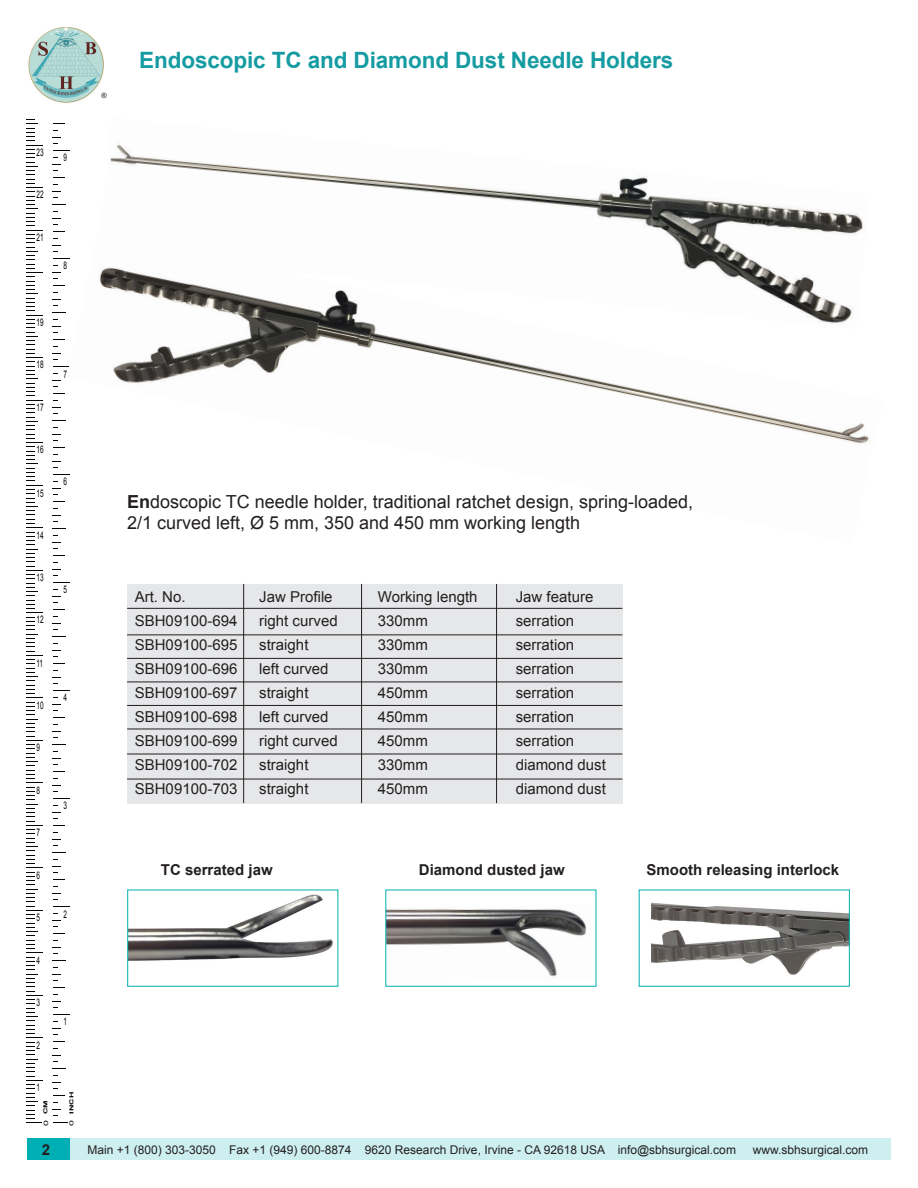
<style>
.page{position:relative;width:918px;height:1188px;background:#fff}
.page>*{position:absolute;margin:0;border:0;box-sizing:border-box;transform-origin:0 0}
.t1{font:700 22.5px "Arial";letter-spacing:-.005em;color:#159ba2}
.t2{font:18px/21.6px "Arial";color:#231f20}
.t3{font:15px "Arial";color:#231f20}
.t4{font:700 15px "Arial";color:#231f20}
.t5{font:12px "Arial";color:#231f20}
.t6{font:10.5px "Arial";color:#050504;scale:.61 1}
.t7{font:7.2px "Arial";color:#231f20}
.t8{font:6.15px "Arial";color:#050504;scale:1.73 1}
.t9{font:700 5.55px "Arial";color:#050504;scale:1.63 1}
.t10{font:5.55px "Arial";color:#050504;scale:1.89 1}
.s1{font-weight:700}
</style>
<div class="page">
<div style="left:27px;top:1138px;width:864px;height:22px;background:#cdeff0"></div>
<div style="left:27px;top:1138px;width:43px;height:22px;background:#00afb3"></div>
<svg style="left:53px;top:1122px;width:14px;height:1px"></svg>
<svg style="left:53px;top:1055px;width:8px;height:7px"></svg>
<svg style="left:53px;top:1028px;width:8px;height:7px"></svg>
<svg style="left:53px;top:1068px;width:13px;height:1px"></svg>
<svg style="left:53px;top:1014px;width:17px;height:1px"></svg>
<svg style="left:53px;top:960px;width:13px;height:1px"></svg>
<svg style="left:53px;top:906px;width:17px;height:1px"></svg>
<svg style="left:53px;top:839px;width:8px;height:7px"></svg>
<svg style="left:53px;top:852px;width:13px;height:1px"></svg>
<svg style="left:53px;top:798px;width:17px;height:1px"></svg>
<svg style="left:53px;top:731px;width:8px;height:7px"></svg>
<svg style="left:53px;top:744px;width:13px;height:1px"></svg>
<svg style="left:53px;top:690px;width:17px;height:1px"></svg>
<svg style="left:53px;top:623px;width:8px;height:7px"></svg>
<svg style="left:53px;top:636px;width:13px;height:1px"></svg>
<svg style="left:53px;top:582px;width:17px;height:1px"></svg>
<svg style="left:53px;top:569px;width:8px;height:7px"></svg>
<svg style="left:53px;top:542px;width:8px;height:7px"></svg>
<svg style="left:53px;top:515px;width:8px;height:7px"></svg>
<svg style="left:53px;top:488px;width:8px;height:7px"></svg>
<svg style="left:53px;top:528px;width:13px;height:1px"></svg>
<svg style="left:53px;top:474px;width:14px;height:1px"></svg>
<svg style="left:53px;top:407px;width:8px;height:7px"></svg>
<svg style="left:53px;top:380px;width:8px;height:7px"></svg>
<svg style="left:53px;top:420px;width:13px;height:1px"></svg>
<svg style="left:53px;top:366px;width:14px;height:1px"></svg>
<svg style="left:53px;top:353px;width:8px;height:7px"></svg>
<svg style="left:53px;top:326px;width:8px;height:7px"></svg>
<svg style="left:53px;top:299px;width:8px;height:7px"></svg>
<svg style="left:53px;top:272px;width:8px;height:7px"></svg>
<svg style="left:53px;top:312px;width:13px;height:1px"></svg>
<svg style="left:53px;top:258px;width:14px;height:1px"></svg>
<svg style="left:53px;top:245px;width:8px;height:7px"></svg>
<svg style="left:53px;top:218px;width:8px;height:7px"></svg>
<svg style="left:53px;top:191px;width:8px;height:7px"></svg>
<svg style="left:53px;top:164px;width:8px;height:7px"></svg>
<svg style="left:53px;top:204px;width:13px;height:1px"></svg>
<svg style="left:53px;top:150px;width:17px;height:1px"></svg>
<img style="left:28px;top:27px;width:76px;height:76px">
<img style="left:651px;top:902px;width:197px;height:73px">
<div style="left:127px;top:584px;width:495px;height:219px;background:#e6e7e9"></div>
<hr style="left:243px;top:584px;width:1px;height:219px;background:#231f20">
<hr style="left:361px;top:584px;width:1px;height:219px;background:#231f20">
<hr style="left:496px;top:584px;width:1px;height:219px;background:#231f20">
<hr style="left:127px;top:608px;width:495px;height:1px;background:#231f20">
<hr style="left:127px;top:635px;width:495px;height:1px;background:#231f20">
<hr style="left:127px;top:658px;width:495px;height:1px;background:#231f20">
<hr style="left:127px;top:682px;width:495px;height:1px;background:#231f20">
<hr style="left:127px;top:705px;width:495px;height:1px;background:#231f20">
<hr style="left:127px;top:729px;width:495px;height:1px;background:#231f20">
<hr style="left:127px;top:754px;width:495px;height:1px;background:#231f20">
<hr style="left:127px;top:779px;width:495px;height:1px;background:#231f20">
<img style="left:130px;top:894px;width:203px;height:67px">
<img style="left:388px;top:909px;width:198px;height:68px">
<img style="left:110px;top:144px;width:753px;height:88px">
<img style="left:67px;top:232px;width:802px;height:243px">
<svg style="left:26px;top:119px;width:17px;height:1004px"></svg>
<p class="t6" style="left:36px;top:145px;width:13px">23</p>
<p class="t6" style="left:36px;top:187px;width:13px">22</p>
<p class="t6" style="left:36px;top:230px;width:13px">21</p>
<p class="t6" style="left:63px;top:151px;width:7px">9</p>
<p class="t6" style="left:63px;top:259px;width:7px">8</p>
<p class="t7" style="left:101px;top:90px;width:7px">®</p>
<p class="t1" style="left:139px;top:45px;width:535px">Endoscopic TC and Diamond Dust Needle Holders</p>
<p class="t6" style="left:36px;top:357px;width:13px">18</p>
<p class="t6" style="left:36px;top:400px;width:13px">17</p>
<p class="t6" style="left:36px;top:442px;width:13px">16</p>
<p class="t6" style="left:36px;top:486px;width:13px">15</p>
<p class="t6" style="left:36px;top:528px;width:13px">14</p>
<p class="t6" style="left:36px;top:570px;width:13px">13</p>
<p class="t6" style="left:36px;top:612px;width:13px">12</p>
<p class="t6" style="left:36px;top:656px;width:12px">11</p>
<p class="t6" style="left:36px;top:698px;width:13px">10</p>
<p class="t6" style="left:36px;top:740px;width:7px">9</p>
<p class="t6" style="left:36px;top:783px;width:7px">8</p>
<p class="t6" style="left:36px;top:825px;width:7px">7</p>
<p class="t6" style="left:36px;top:868px;width:7px">6</p>
<p class="t6" style="left:36px;top:910px;width:7px">5</p>
<p class="t6" style="left:36px;top:953px;width:7px">4</p>
<p class="t6" style="left:36px;top:995px;width:7px">3</p>
<p class="t6" style="left:36px;top:1038px;width:7px">2</p>
<p class="t6" style="left:63px;top:367px;width:7px">7</p>
<p class="t6" style="left:63px;top:475px;width:7px">6</p>
<p class="t6" style="left:63px;top:583px;width:7px">5</p>
<p class="t6" style="left:63px;top:691px;width:7px">4</p>
<p class="t6" style="left:63px;top:799px;width:7px">3</p>
<p class="t6" style="left:63px;top:907px;width:7px">2</p>
<p class="t6" style="left:63px;top:1015px;width:7px">1</p>
<p class="t6" style="left:36px;top:1080px;width:7px">1</p>
<p class="t9" style="left:42px;top:1114px;width:10px;rotate:-90deg">CM</p>
<p class="t9" style="left:68px;top:1114px;width:15px;rotate:-90deg">INCH</p>
<p class="t8" style="left:42px;top:1126px;width:5px;rotate:-90deg">0</p>
<p class="t10" style="left:68px;top:1126px;width:5px;rotate:-90deg">0</p>
<p class="t2" style="left:127px;top:491px;width:567px"><span class="s1">En</span>doscopic TC needle holder, traditional ratchet design, spring-loaded,<br>2/1 curved left, Ø 5 mm, 350 and 450 mm working length</p>
<p class="t3" style="left:135px;top:587px;width:52px">Art. No.</p>
<p class="t3" style="left:259px;top:587px;width:75px">Jaw Profile</p>
<p class="t3" style="left:378px;top:587px;width:101px">Working length</p>
<p class="t3" style="left:516px;top:587px;width:79px">Jaw feature</p>
<p class="t3" style="left:135px;top:611px;width:104px">SBH09100-694</p>
<p class="t3" style="left:259px;top:611px;width:80px">right curved</p>
<p class="t3" style="left:378px;top:611px;width:52px">330mm</p>
<p class="t3" style="left:516px;top:611px;width:60px">serration</p>
<p class="t3" style="left:135px;top:635px;width:104px">SBH09100-695</p>
<p class="t3" style="left:259px;top:635px;width:51px">straight</p>
<p class="t3" style="left:378px;top:635px;width:52px">330mm</p>
<p class="t3" style="left:516px;top:635px;width:60px">serration</p>
<p class="t3" style="left:135px;top:659px;width:104px">SBH09100-696</p>
<p class="t3" style="left:259px;top:659px;width:71px">left curved</p>
<p class="t3" style="left:378px;top:659px;width:52px">330mm</p>
<p class="t3" style="left:516px;top:659px;width:60px">serration</p>
<p class="t3" style="left:135px;top:683px;width:104px">SBH09100-697</p>
<p class="t3" style="left:259px;top:683px;width:51px">straight</p>
<p class="t3" style="left:378px;top:683px;width:52px">450mm</p>
<p class="t3" style="left:516px;top:683px;width:60px">serration</p>
<p class="t3" style="left:135px;top:707px;width:104px">SBH09100-698</p>
<p class="t3" style="left:259px;top:707px;width:71px">left curved</p>
<p class="t3" style="left:378px;top:707px;width:52px">450mm</p>
<p class="t3" style="left:516px;top:707px;width:60px">serration</p>
<p class="t3" style="left:135px;top:731px;width:104px">SBH09100-699</p>
<p class="t3" style="left:259px;top:731px;width:80px">right curved</p>
<p class="t3" style="left:378px;top:731px;width:52px">450mm</p>
<p class="t3" style="left:516px;top:731px;width:60px">serration</p>
<p class="t3" style="left:135px;top:755px;width:104px">SBH09100-702</p>
<p class="t3" style="left:259px;top:755px;width:51px">straight</p>
<p class="t3" style="left:378px;top:755px;width:52px">330mm</p>
<p class="t3" style="left:516px;top:755px;width:92px">diamond dust</p>
<p class="t3" style="left:135px;top:779px;width:104px">SBH09100-703</p>
<p class="t3" style="left:259px;top:779px;width:51px">straight</p>
<p class="t3" style="left:378px;top:779px;width:52px">450mm</p>
<p class="t3" style="left:516px;top:779px;width:92px">diamond dust</p>
<p class="t4" style="left:161px;top:860px;width:113px">TC serrated jaw</p>
<p class="t4" style="left:419px;top:860px;width:147px">Diamond dusted jaw</p>
<p class="t4" style="left:647px;top:860px;width:194px">Smooth releasing interlock</p>
<p class="t4" style="left:42px;top:1139px;width:10px">2</p>
<p class="t5" style="left:87px;top:1142px;width:650px">Main +1 (800) 303-3050 Fax +1 (949) 600-8874 9620 Research Drive, Irvine - CA 92618 USA info@sbhsurgical.com</p>
<p class="t5" style="left:753px;top:1142px;width:117px">www.sbhsurgical.com</p>
</div>
